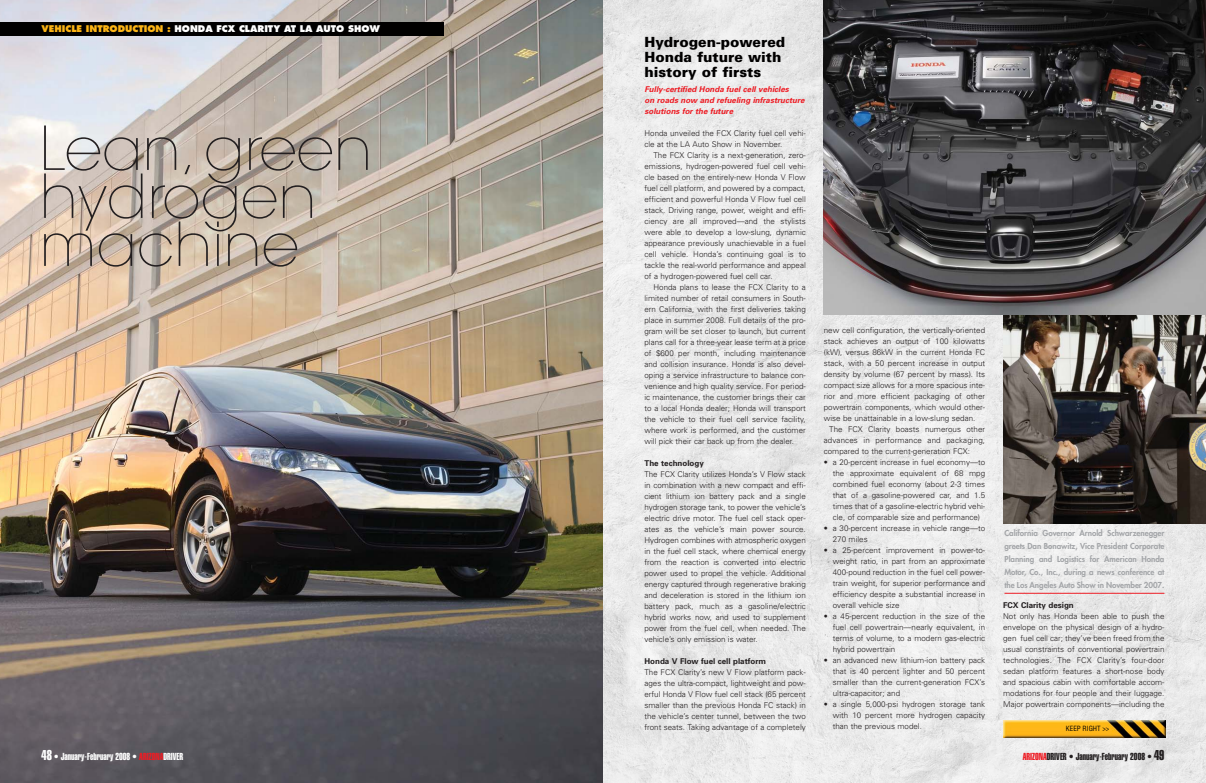
<style>
.page{position:relative;width:1206px;height:783px;background:#fff}
.page>*{position:absolute;margin:0;border:0;box-sizing:border-box;transform-origin:0 0}
.t1{font:200 60px/48px "Avant Garde";color:#231f20}
.t2{font:900 14px/15px "Univers";color:#010000}
.t3{font:10px "Helvetica Extra Compressed";color:#fff}
.t4{font:10px "Helvetica Extra Compressed";color:#231f20}
.t5{font:800 9px "Futura";color:#fff}
.t6{font:300 8px/11px "Univers";color:#231f20;text-align:justify}
.t7{font:800 8px/13px "Futura";letter-spacing:-.005em;color:#a3a5a8;text-align:justify}
.t8{font:italic 700 8px/11px "Univers";color:#ed1c24}
.t9{font:700 8px "Univers";color:#231f20}
.t10{font:condensed 7px "Helvetica";color:#010000}
.s1{color:#fcb415}
.s2{font-size:14px}
.s3{color:#ed1c24}
.s4{color:#ccc}
</style>
<div class="page">
<img style="left:603px;top:0;width:603px;height:783px">
<img style="left:0;top:0;width:603px;height:783px">
<div style="left:0;top:22px;width:444px;height:14px;background:#010000"></div>
<img style="left:824px;top:0;width:382px;height:315px">
<hr style="left:1004px;top:593px;width:160px;height:1px;background:#ed1c24">
<img style="left:1003px;top:720px;width:163px;height:18px">
<img style="left:1004px;top:315px;width:202px;height:209px">
<p class="t5" style="left:42px;top:25px;width:340px"><span class="s1">VEHICLE INTRODUCTION :</span> HONDA FCX CLARITY AT LA AUTO SHOW</p>
<h1 class="t1" style="left:39px;top:130px;width:334px">Lean,green hydrogen machine</h1>
<p class="t3" style="left:42px;top:753px;width:143px"><span class="s2">48</span> • January-February 2008 • <span class="s3">ARIZONA</span>DRIVER</p>
<h2 class="t2" style="left:644px;top:36px;width:142px">Hydrogen-powered<br>Honda future with history of firsts</h2>
<p class="t8" style="left:644px;top:84px;width:163px">Fully-certified Honda fuel cell vehicles<br>on roads now and refueling infrastructure solutions for the future</p>
<p class="t6" style="left:644px;top:128px;width:163px">Honda unveiled the FCX Clarity fuel cell vehi&shy;cle at the LA Auto Show in November.</p>
<p class="t6" style="left:644px;top:150px;width:163px;text-indent:9px">The FCX Clarity is a next-generation, zero&shy;emissions, hydrogen-powered fuel cell vehi&shy;cle based on the entirely-new Honda V Flow fuel cell platform, and powered by a compact, efficient and powerful Honda V Flow fuel cell stack. Driving range, power, weight and effi&shy;ciency are all improved—and the stylists were able to develop a low-slung, dynamic appearance previously unachievable in a fuel cell vehicle. Honda’s continuing goal is to tackle the real-world performance and appeal of a hydrogen-powered fuel cell car.</p>
<p class="t6" style="left:644px;top:282px;width:163px;text-indent:9px">Honda plans to lease the FCX Clarity to a limited number of retail consumers in South&shy;ern California, with the first deliveries taking place in summer 2008. Full details of the pro&shy;gram will be set closer to launch, but current plans call for a three-year lease term at a price of $600 per month, including maintenance and collision insurance. Honda is also devel&shy;oping a service infrastructure to balance con&shy;venience and high quality service. <span class="s4">For p</span>eriod&shy;ic maintenance, the customer brings their car to a local Honda dealer; Honda will transport the vehicle to their fuel cell service facility, where work is performed, and the customer will pick their car back up from the dealer.</p>
<p class="t9" style="left:644px;top:460px;width:61px">The technology</p>
<p class="t6" style="left:644px;top:469px;width:163px">The FCX Clarity utilizes Honda’s V Flow stack in combination with a new compact and effi&shy;cient lithium ion battery pack and a single hydrogen storage tank, to power the vehicle’s electric drive motor. The fuel cell stack oper&shy;ates as the vehicle’s main power source.<br>Hydrogen combines with atmospheric oxygen in the fuel cell stack, where chemical energy from the reaction is converted into electric power used to propel the vehicle. Additional energy captured through regenerative braking and deceleration is stored in the lithium ion battery pack, much as a gasoline/electric hybrid works now, and used to supplement power from the fuel cell, when needed. The vehicle’s only emission is water.</p>
<p class="t9" style="left:644px;top:658px;width:123px">Honda V Flow fuel cell platform</p>
<p class="t6" style="left:644px;top:667px;width:163px">The FCX Clarity’s new V Flow platform pack&shy;ages the ultra-compact, lightweight and pow&shy;erful Honda V Flow fuel cell stack (65 percent smaller than the previous Honda FC stack) in the vehicle’s center tunnel, between the two front seats. Taking advantage of a completely</p>
<p class="t6" style="left:824px;top:325px;width:163px">new cell configuration, the vertically-oriented stack achieves an output of 100 kilowatts (kW), versus 86kW in the current Honda FC stack, with a 50 percent increase in output density by volume (67 percent by mass). Its compact size allows for a more spacious inte&shy;rior and more efficient packaging of other powertrain components, which would other&shy;wise be unattainable in a low-slung sedan.</p>
<p class="t6" style="left:824px;top:424px;width:163px;text-indent:5px">The FCX Clarity boasts numerous other advances in performance and packaging, compared to the current-generation FCX:</p>
<p class="t6" style="left:833px;top:457px;width:154px;text-indent:-9px">• a 20-percent increase in fuel economy—to the approximate equivalent of 68 mpg combined fuel economy (about 2-3 times that of a gasoline-powered car, and 1.5 times that of a gasoline-electric hybrid vehi&shy;cle, of comparable size and performance)</p>
<p class="t6" style="left:833px;top:523px;width:154px;text-indent:-9px">• a 30-percent increase in vehicle range—to<br>270 miles</p>
<p class="t6" style="left:833px;top:545px;width:154px;text-indent:-9px">• a 25-percent improvement in power-to&shy;weight ratio, in part from an approximate 400-pound reduction in the fuel cell power&shy;train weight, for superior performance and efficiency despite a substantial increase in overall vehicle size</p>
<p class="t6" style="left:833px;top:611px;width:154px;text-indent:-9px">• a 45-percent reduction in the size of the fuel cell powertrain—nearly equivalent, in terms of volume, to a modern gas-electric hybrid powertrain</p>
<p class="t6" style="left:833px;top:655px;width:154px;text-indent:-9px">• an advanced new lithium-ion battery pack that is 40 percent lighter and 50 percent smaller than the current-generation FCX’s ultra-capacitor; and</p>
<p class="t6" style="left:833px;top:699px;width:154px;text-indent:-9px">• a single 5,000-psi hydrogen storage tank with 10 percent more hydrogen capacity than the previous model.</p>
<p class="t7" style="left:1004px;top:527px;width:162px">California Governor Arnold Schwarzenegger greets Dan Bonawitz, Vice President Corporate Planning and Logistics for American Honda Motor, Co., Inc., during a news conference at the Los Angeles Auto Show in November 2007.</p>
<p class="t9" style="left:1003px;top:602px;width:72px">FCX Clarity design</p>
<p class="t6" style="left:1003px;top:611px;width:163px">Not only has Honda been able to push the envelope on the physical design of a hydro&shy;gen fuel cell car; they’ve been freed from the usual constraints of conventional powertrain technologies. The FCX Clarity’s four-door sedan platform features a short-nose body and spacious cabin with comfortable accom&shy;modations for four people and their luggage.<br>Major powertrain components—including the</p>
<p class="t10" style="left:1066px;top:726px;width:45px">KEEP RIGHT &gt;&gt;</p>
<p class="t4" style="left:1023px;top:753px;width:143px"><span class="s3">ARIZONA</span>DRIVER • January-February 2008 • <span class="s2">49</span></p>
</div>
